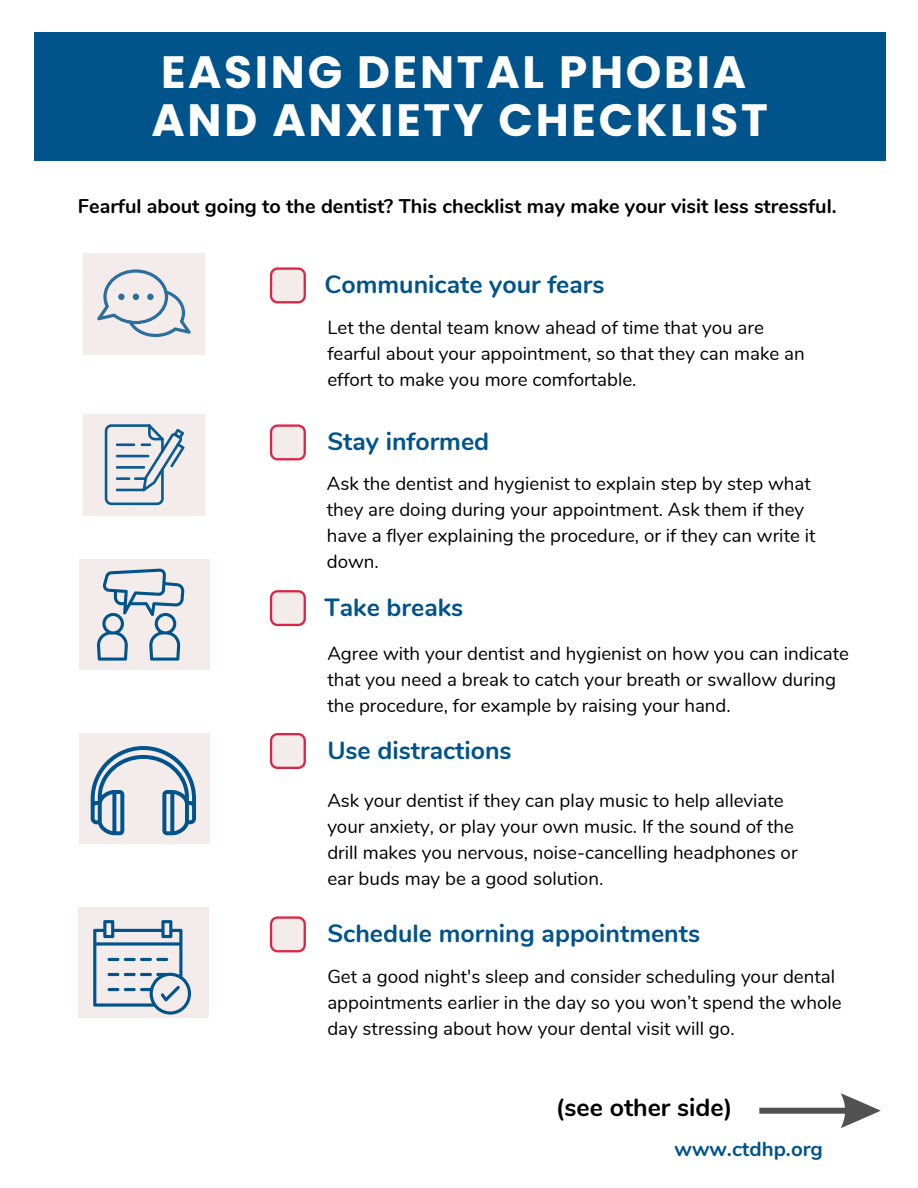
<style>
.page{position:relative;width:918px;height:1188px;background:#fff}
.page>*{position:absolute;margin:0;border:0;box-sizing:border-box;transform-origin:0 0}
.t1{font:700 45.3px/48.3px "Poppins";letter-spacing:.06em;color:#fff}
.t2{font:700 24.9px "Nunito";color:#00538b}
.t3{font:700 24.9px "Nunito";color:#000}
.t4{font:700 20.4px "Nunito";color:#00538b}
.t5{font:700 19.8px "Nunito";color:#000}
.t6{font:18.75px/25.8px "Nunito";color:#000}
</style>
<div class="page">
<svg style="left:270px;top:267px;width:36px;height:36px"></svg>
<div style="left:83px;top:253px;width:122px;height:101px;background:#f4ebeb"></div>
<div style="left:83px;top:414px;width:122px;height:101px;background:#f4ebeb"></div>
<svg style="left:270px;top:424px;width:36px;height:36px"></svg>
<svg style="left:270px;top:590px;width:36px;height:36px"></svg>
<svg style="left:270px;top:733px;width:36px;height:36px"></svg>
<svg style="left:270px;top:916px;width:36px;height:36px"></svg>
<div style="left:79px;top:559px;width:130px;height:111px;background:#f4ebeb"></div>
<div style="left:79px;top:733px;width:130px;height:111px;background:#f4ebeb"></div>
<div style="left:78px;top:908px;width:131px;height:110px;background:#f4ebeb"></div>
<div style="left:34px;top:33px;width:851px;height:128px;background:#00538b"></div>
<svg style="left:759px;top:1093px;width:122px;height:35px"></svg>
<svg style="left:97px;top:269px;width:94px;height:68px"></svg>
<div style="left:147px;top:294px;width:7px;height:6px;background:#2c6f9c;border-radius:50%"></div>
<svg style="left:105px;top:424px;width:80px;height:81px"></svg>
<svg style="left:97px;top:569px;width:88px;height:92px"></svg>
<svg style="left:91px;top:746px;width:105px;height:89px"></svg>
<svg style="left:93px;top:920px;width:98px;height:95px"></svg>
<h1 class="t1" style="left:152px;top:48px;width:618px">EASING DENTAL PHOBIA<br>AND ANXIETY CHECKLIST</h1>
<p class="t5" style="left:78px;top:193px;width:760px">Fearful about going to the dentist? This checklist may make your visit less stressful.</p>
<h2 class="t2" style="left:325px;top:268px;width:281px">Communicate your fears</h2>
<p class="t6" style="left:327px;top:315px;width:479px">Let the dental team know ahead of time that you are fearful about your appointment, so that they can make an effort to make you more comfortable.</p>
<h2 class="t2" style="left:327px;top:425px;width:163px">Stay informed</h2>
<p class="t6" style="left:327px;top:471px;width:490px">Ask the dentist and hygienist to explain step by step what they are doing during your appointment. Ask them if they have a flyer explaining the procedure, or if they can write it down.</p>
<h2 class="t2" style="left:325px;top:591px;width:140px">Take breaks</h2>
<p class="t6" style="left:327px;top:641px;width:523px">Agree with your dentist and hygienist on how you can indicate that you need a break to catch your breath or swallow during the procedure, for example by raising your hand.</p>
<h2 class="t2" style="left:327px;top:734px;width:186px">Use distractions</h2>
<p class="t6" style="left:327px;top:788px;width:472px">Ask your dentist if they can play music to help alleviate your anxiety, or play your own music. If the sound of the drill makes you nervous, noise-cancelling headphones or ear buds may be a good solution.</p>
<h2 class="t2" style="left:327px;top:917px;width:374px">Schedule morning appointments</h2>
<p class="t6" style="left:327px;top:964px;width:516px">Get a good night's sleep and consider scheduling your dental appointments earlier in the day so you won’t spend the whole day stressing about how your dental visit will go.</p>
<h2 class="t3" style="left:556px;top:1090px;width:178px">(see other side)</h2>
<p class="t4" style="left:675px;top:1136px;width:150px">www.ctdhp.org</p>
</div>
